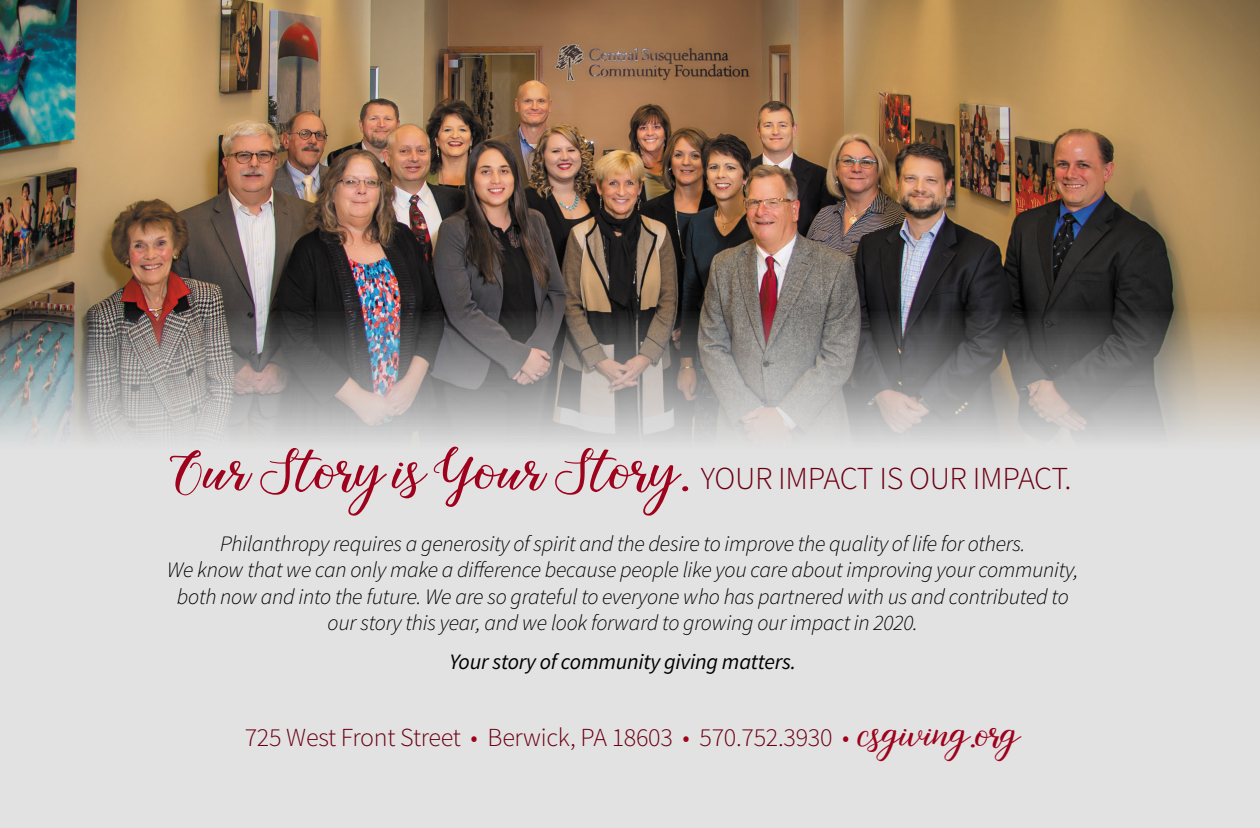
<style>
.page{position:relative;width:1260px;height:828px;background:#e2e2e2}
.page>*{position:absolute;margin:0;border:0;box-sizing:border-box;transform-origin:0 0}
.t1{font:300 32px "Source Sans Pro";letter-spacing:-.01em;color:#6c0013}
.t2{font:300 26px "Source Sans Pro";letter-spacing:-.01em;color:#6c0013}
.t3{font:italic 300 22px/26.4px "Source Sans Pro";letter-spacing:-.01em;color:#000;text-align:center}
.t4{font:italic 22px "Source Sans Pro";letter-spacing:-.01em;color:#000}
.s1{font-family:"Nightcall Upright";font-weight:400;font-size:56px;color:#9e021c}
.s2{color:#9e021c}
.s3{font-family:"Nightcall Upright";font-weight:400;font-size:36px;color:#9e021c}
</style>
<div class="page">
<div style="left:0;top:0;width:1260px;height:453px;background:#000;opacity:.2"></div>
<p class="t1" style="left:174px;top:459px;width:899px"><span class="s1">Our Story is Your Story.</span> YOUR IMPACT IS OUR IMPACT.</p>
<p class="t3" style="left:220px;top:530px;width:807px">Philanthropy requires a generosity of spirit and the desire to improve the quality of life for others.</p>
<p class="t3" style="left:167px;top:557px;width:913px">We know that we can only make a difference because people like you care about improving your community, both now and into the future. We are so grateful to everyone who has partnered with us and contributed to our story this year, and we look forward to growing our impact in 2020.</p>
<p class="t4" style="left:450px;top:648px;width:348px">Your story of community giving matters.</p>
<p class="t2" style="left:245px;top:721px;width:777px">725 West Front Street <span class="s2">•</span> Berwick, PA 18603 <span class="s2">•</span> 570.752.3930 <span class="s2">•</span> <span class="s3">csgiving.org</span></p>
</div>
